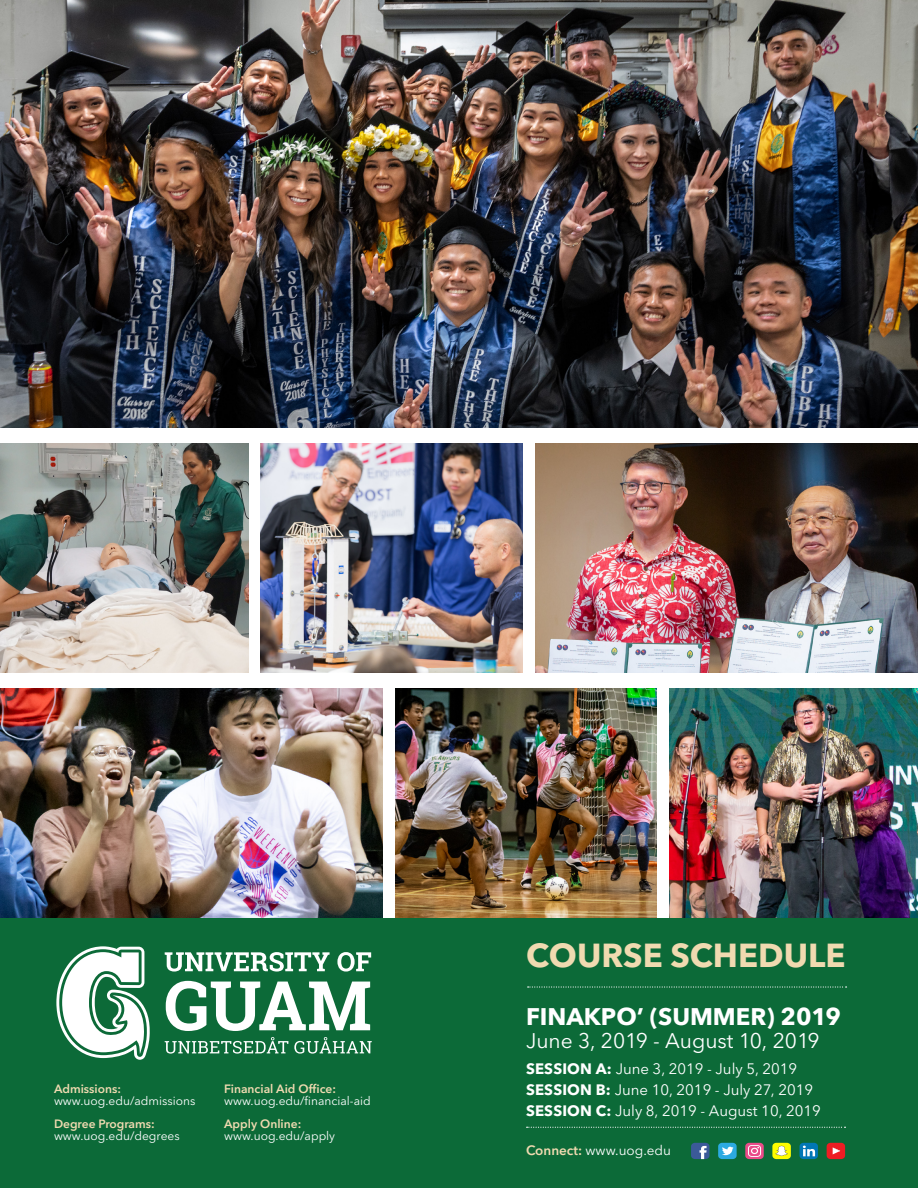
<style>
.page{position:relative;width:918px;height:1188px;background:#fff}
.page>*{position:absolute;margin:0;border:0;box-sizing:border-box;transform-origin:0 0}
.t1{font:700 33px "Avenir Next LT Pro";color:#f0dab0}
.t2{font:700 24px "Avenir Next";color:#fff}
.t3{font:21px "Avenir Next LT Pro";color:#fff}
.t4{font:15px/21px "Avenir Next LT Pro";color:#fff}
.t5{font:13.5px "Avenir Next LT Pro";color:#fff}
.t6{font:12px/12px "Avenir Next LT Pro";color:#fff}
.s1{font-weight:600;color:#f0dab0}
.s2{font-weight:700}
</style>
<div class="page">
<div style="left:0;top:918px;width:918px;height:270px;background:#0c6a38"></div>
<svg style="left:165px;top:952px;width:165px;height:20px"></svg>
<svg style="left:337px;top:952px;width:34px;height:20px"></svg>
<svg style="left:166px;top:981px;width:204px;height:50px"></svg>
<svg style="left:165px;top:1037px;width:123px;height:17px"></svg>
<svg style="left:56px;top:946px;width:94px;height:114px"></svg>
<svg style="left:294px;top:1037px;width:78px;height:17px"></svg>
<svg style="left:528px;top:986px;width:319px;height:2px"></svg>
<svg style="left:527px;top:1127px;width:319px;height:1px"></svg>
<div style="left:691px;top:1143px;width:19px;height:16px;background:#3b5a99;border-radius:4px"></div>
<svg style="left:700px;top:1146px;width:7px;height:13px"></svg>
<div style="left:718px;top:1143px;width:19px;height:16px;background:#2caae1;border-radius:4px"></div>
<svg style="left:722px;top:1147px;width:12px;height:8px"></svg>
<div style="left:745px;top:1143px;width:19px;height:16px;background:#ea4c89;border-radius:4px"></div>
<svg style="left:748px;top:1145px;width:13px;height:12px"></svg>
<div style="left:772px;top:1143px;width:19px;height:16px;background:#fffc00;border-radius:4px"></div>
<svg style="left:775px;top:1146px;width:13px;height:10px"></svg>
<svg style="left:800px;top:1143px;width:18px;height:16px"></svg>
<svg style="left:803px;top:1146px;width:12px;height:10px"></svg>
<div style="left:827px;top:1143px;width:18px;height:16px;background:#ee1d23;border-radius:4px"></div>
<svg style="left:833px;top:1147px;width:7px;height:7px"></svg>
<img style="left:0;top:0;width:918px;height:428px">
<img style="left:0;top:444px;width:248px;height:229px">
<img style="left:395px;top:689px;width:262px;height:229px">
<img style="left:261px;top:444px;width:261px;height:229px">
<img style="left:669px;top:689px;width:249px;height:229px">
<img style="left:535px;top:444px;width:383px;height:229px">
<img style="left:0;top:689px;width:383px;height:229px">
<p class="t6" style="left:54px;top:1082px;width:143px"><span class="s1">Admissions: </span>www.uog.edu/admissions</p>
<p class="t6" style="left:224px;top:1082px;width:148px"><span class="s1">Financial Aid Office: </span>www.uog.edu/financial-aid</p>
<p class="t6" style="left:54px;top:1118px;width:127px"><span class="s1">Degree Programs: </span>www.uog.edu/degrees</p>
<p class="t6" style="left:224px;top:1118px;width:112px"><span class="s1">Apply Online: </span>www.uog.edu/apply</p>
<p class="t1" style="left:526px;top:935px;width:321px">COURSE SCHEDULE</p>
<p class="t2" style="left:526px;top:996px;width:316px">FINAKPO’ (SUMMER) 2019</p>
<p class="t3" style="left:526px;top:1028px;width:295px">June 3, 2019 - August 10, 2019</p>
<p class="t4" style="left:526px;top:1059px;width:296px"><span class="s2">SESSION A:</span> June 3, 2019 - July 5, 2019<br><span class="s2">SESSION B:</span> June 10, 2019 - July 27, 2019<br><span class="s2">SESSION C:</span> July 8, 2019 - August 10, 2019</p>
<p class="t5" style="left:526px;top:1142px;width:147px"><span class="s1">Connect:</span> www.uog.edu</p>
</div>
